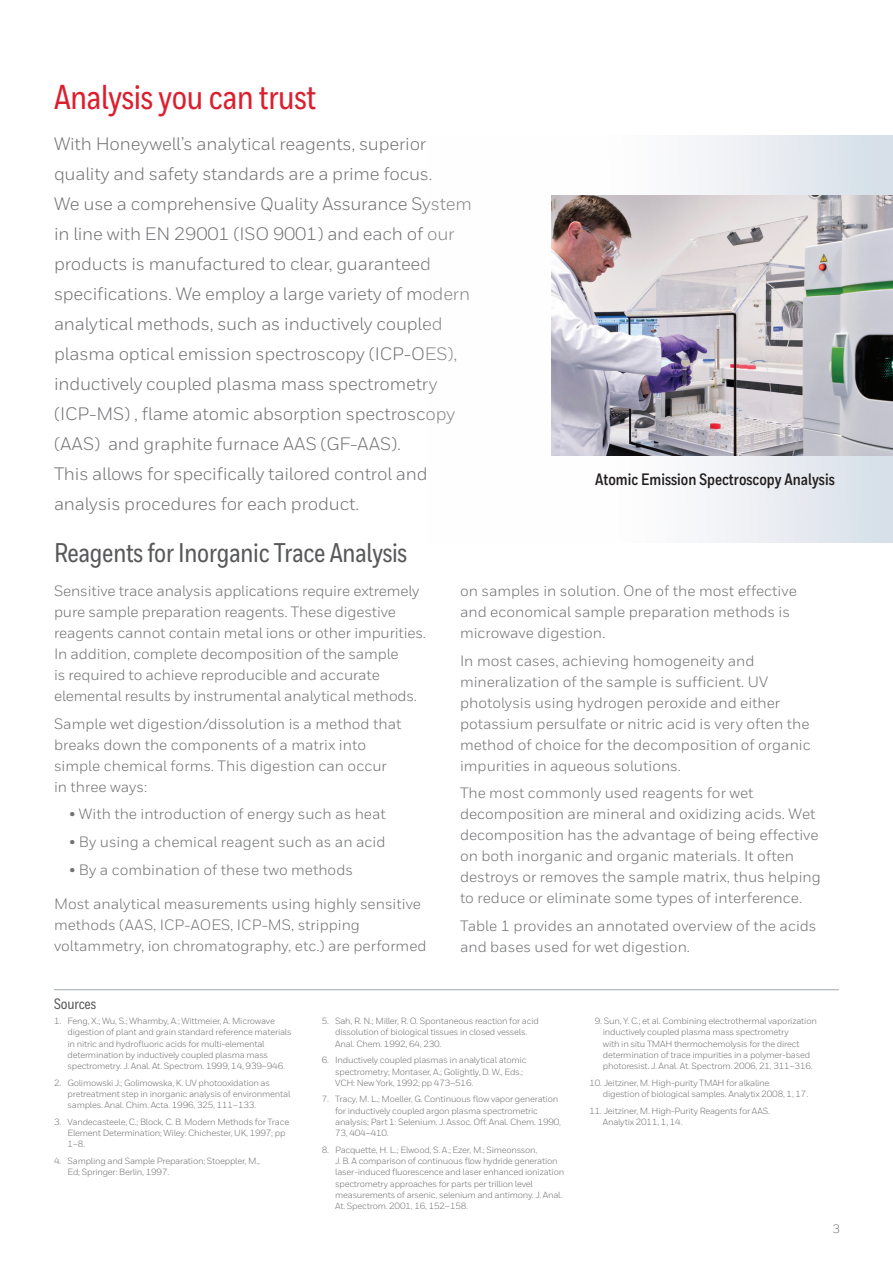
<style>
.page{position:relative;width:893px;height:1263px;background:#fff}
.page>*{position:absolute;margin:0;border:0;box-sizing:border-box;transform-origin:0 0}
.t1{font:500 34.5px "Honeywell Cond";letter-spacing:-.01em;color:#dc1f2e}
.t2{font:500 27px "Honeywell Cond";letter-spacing:-.01em;color:#57585a}
.t3{font:18px/30px "Honeywell Sans";letter-spacing:-.01em;color:#707173}
.t4{font:700 16.5px "Honeywell Cond";color:#231f20}
.t5{font:15px/21px "Honeywell Sans";color:#707173}
.t6{font:500 15px "Honeywell Cond";letter-spacing:-.01em;color:#57585a}
.t7{font:300 12px "Honeywell Sans";color:#231f20}
.t8{font:9px/11.2px "Honeywell Sans";letter-spacing:-.025em;color:#707173}
</style>
<div class="page">
<hr style="left:54px;top:989px;width:785px;height:1px;background:#9da7ae">
<div style="left:427px;top:136px;width:466px;height:406px;background:linear-gradient(to right,#fff,#dee5ec)"></div>
<img style="left:552px;top:195px;width:341px;height:260px">
<h1 class="t1" style="left:54px;top:76px;width:264px">Analysis you can trust</h1>
<p class="t3" style="left:54px;top:128px;width:419px">With Honeywell’s analytical reagents, superior quality and safety standards are a prime focus.<br>We use a comprehensive Quality Assurance System in line with EN 29001 (ISO 9001) and each of our products is manufactured to clear, guaranteed specifications. We employ a large variety of modern analytical methods, such as inductively coupled plasma optical emission spectroscopy (ICP-OES), inductively coupled plasma mass spectrometry (ICP-MS) , flame atomic absorption spectroscopy (AAS) and graphite furnace AAS (GF-AAS).<br>This allows for specifically tailored control and analysis procedures for each product.</p>
<h2 class="t2" style="left:54px;top:537px;width:355px">Reagents for Inorganic Trace Analysis</h2>
<h3 class="t4" style="left:595px;top:469px;width:241px">Atomic Emission Spectroscopy Analysis</h3>
<p class="t5" style="left:54px;top:580px;width:372px">Sensitive trace analysis applications require extremely pure sample preparation reagents. These digestive reagents cannot contain metal ions or other impurities.<br>In addition, complete decomposition of the sample<br>is required to achieve reproducible and accurate elemental results by instrumental analytical methods.</p>
<h3 class="t5" style="left:54px;top:713px;width:349px">Sample wet digestion/dissolution is a method that breaks down the components of a matrix into simple chemical forms. This digestion can occur in three ways:</h3>
<h3 class="t5" style="left:69px;top:804px;width:318px">• With the introduction of energy such as heat</h3>
<h3 class="t5" style="left:69px;top:831px;width:318px">• By using a chemical reagent such as an acid</h3>
<h3 class="t5" style="left:69px;top:859px;width:286px">• By a combination of these two methods</h3>
<h3 class="t5" style="left:54px;top:893px;width:374px">Most analytical measurements using highly sensitive methods (AAS, ICP-AOES, ICP-MS, stripping voltammetry, ion chromatography, etc.) are performed</h3>
<h3 class="t6" style="left:54px;top:995px;width:44px">Sources</h3>
<h3 class="t5" style="left:460px;top:580px;width:338px">on samples in solution. One of the most effective and economical sample preparation methods is microwave digestion.</h3>
<p class="t5" style="left:460px;top:650px;width:352px">In most cases, achieving homogeneity and mineralization of the sample is sufficient. UV photolysis using hydrogen peroxide and either potassium persulfate or nitric acid is very often the method of choice for the decomposition of organic impurities in aqueous solutions.</p>
<p class="t5" style="left:460px;top:783px;width:362px">The most commonly used reagents for wet decomposition are mineral and oxidizing acids. Wet decomposition has the advantage of being effective on both inorganic and organic materials. It often destroys or removes the sample matrix, thus helping to reduce or eliminate some types of interference.</p>
<h3 class="t5" style="left:460px;top:915px;width:358px">Table 1 provides an annotated overview of the acids and bases used for wet digestion.</h3>
<p class="t8" style="left:68px;top:1015px;width:226px;text-indent:-14px">1. Feng, X.; Wu, S.; Wharmby, A.; Wittmeier, A. Microwave digestion of plant and grain standard reference materials in nitric and hydrofluoric acids for multi-elemental determination by inductively coupled plasma mass spectrometry. J. Anal. At. Spectrom. 1999, 14, 939–946.</p>
<p class="t8" style="left:68px;top:1077px;width:224px;text-indent:-14px">2. Golimowski J.; Golimowska, K. UV photooxidation as pretreatment step in inorganic analysis of environmental samples. Anal. Chim. Acta. 1996, 325, 111–133.</p>
<p class="t8" style="left:67px;top:1116px;width:223px;text-indent:-13px">3. Vandecasteele, C.; Block, C. B. Modern Methods for Trace<br>Element Determination; Wiley: Chichester, UK, 1997; pp<br>1–8.</p>
<p class="t8" style="left:67px;top:1155px;width:194px;text-indent:-13px">4. Sampling and Sample Preparation; Stoeppler, M.,<br>Ed; Springer: Berlin, 1997.</p>
<p class="t8" style="left:335px;top:1015px;width:205px;text-indent:-14px">5. Sah, R. N.; Miller, R. O. Spontaneous reaction for acid dissolution of biological tissues in closed vessels.<br>Anal. Chem. 1992, 64, 230.</p>
<p class="t8" style="left:335px;top:1054px;width:193px;text-indent:-14px">6. Inductively coupled plasmas in analytical atomic spectrometry; Montaser, A.; Golightly, D. W., Eds.;<br>VCH: New York, 1992; pp 473–516.</p>
<p class="t8" style="left:335px;top:1094px;width:227px;text-indent:-14px">7. Tracy, M. L.; Moeller, G. Continuous flow vapor generation for inductively coupled argon plasma spectrometric analysis; Part 1: Selenium. J. Assoc. Off. Anal. Chem. 1990, 73, 404–410.</p>
<p class="t8" style="left:335px;top:1144px;width:231px;text-indent:-14px">8. Pacquette, H. L.; Elwood, S. A.; Ezer, M.; Simeonsson,<br>J. B. A comparison of continuous flow hydride generation laser-induced fluorescence and laser enhanced ionization spectrometry approaches for parts per trillion level measurements of arsenic, selenium and antimony. J. Anal.<br>At. Spectrom. 2001, 16, 152–158.</p>
<p class="t8" style="left:603px;top:1015px;width:216px;text-indent:-8px">9. Sun, Y. C.; et al. Combining electrothermal vaporization inductively coupled plasma mass spectrometry<br>with in situ TMAH thermochemolysis for the direct determination of trace impurities in a polymer-based photoresist. J. Anal. At. Spectrom. 2006, 21, 311–316.</p>
<p class="t8" style="left:603px;top:1077px;width:206px;text-indent:-14px">10. Jeitziner, M. High-purity TMAH for alkaline digestion of biological samples. Analytix 2008, 1, 17.</p>
<p class="t8" style="left:603px;top:1105px;width:168px;text-indent:-14px">11. Jeitziner, M. High-Purity Reagents for AAS.<br>Analytix 2011, 1, 14.</p>
<h3 class="t7" style="left:832px;top:1222px;width:9px">3</h3>
</div>
